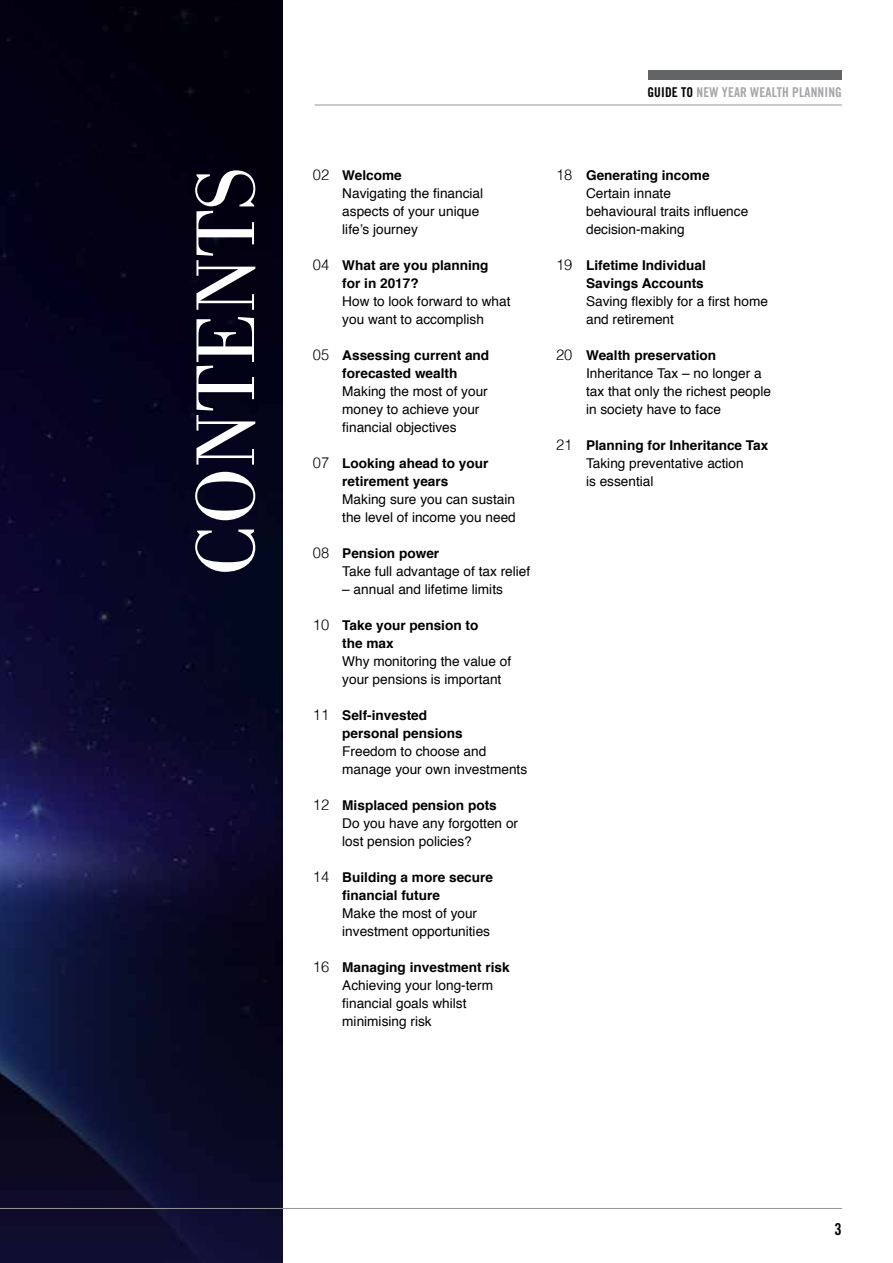
<style>
.page{position:relative;width:893px;height:1263px;background:#fff}
.page>*{position:absolute;margin:0;border:0;box-sizing:border-box;transform-origin:0 0}
.t1{font:86.1px "Bodoni";color:#fff}
.t2{font:16.5px "Trade Gothic Bold Cond Twenty";color:#000}
.t3{font:300 15px "Helvetica";color:#000}
.t4{font:13.5px/18px "Helvetica";color:#000}
.t5{font:700 13.5px/18px "Helvetica";color:#000}
.t6{font:13.5px "Trade Gothic Bold Cond Twenty";letter-spacing:.01em;color:#a3a5a8}
.s1{color:#000}
</style>
<div class="page">
<img style="left:0;top:0;width:282px;height:1263px">
<hr style="left:314px;top:105px;width:528px;height:1px;background:#939598">
<div style="left:648px;top:70px;width:194px;height:10px;background:#636466"></div>
<hr style="left:0;top:1208px;width:842px;height:1px;background:#939598">
<p class="t6" style="left:647px;top:84px;width:196px"><span class="s1">GUIDE TO</span> NEW YEAR WEALTH PLANNING</p>
<p class="t3" style="left:313px;top:168px;width:18px">02</p>
<h1 class="t1" style="left:178px;top:576px;width:410px;rotate:-90deg">CONTENTS</h1>
<p class="t5" style="left:342px;top:167px;width:61px">Welcome</p>
<p class="t4" style="left:342px;top:185px;width:142px">Navigating the financial aspects of your unique life’s journey</p>
<p class="t5" style="left:342px;top:257px;width:148px">What are you planning for in 2017?</p>
<p class="t4" style="left:342px;top:293px;width:170px">How to look forward to what you want to accomplish</p>
<p class="t5" style="left:342px;top:347px;width:148px">Assessing current and forecasted wealth</p>
<p class="t4" style="left:342px;top:383px;width:147px">Making the most of your money to achieve your financial objectives</p>
<p class="t5" style="left:342px;top:455px;width:148px">Looking ahead to your retirement years</p>
<p class="t4" style="left:342px;top:491px;width:175px">Making sure you can sustain the level of income you need</p>
<p class="t5" style="left:342px;top:545px;width:98px">Pension power</p>
<p class="t4" style="left:342px;top:563px;width:189px">Take full advantage of tax relief</p>
<p class="t4" style="left:342px;top:581px;width:162px">– annual and lifetime limits</p>
<p class="t5" style="left:342px;top:617px;width:138px">Take your pension to the max</p>
<p class="t4" style="left:342px;top:653px;width:170px">Why monitoring the value of your pensions is important</p>
<p class="t5" style="left:342px;top:707px;width:122px">Self-invested personal pensions</p>
<p class="t4" style="left:342px;top:743px;width:186px">Freedom to choose and manage your own investments</p>
<p class="t5" style="left:342px;top:797px;width:156px">Misplaced pension pots</p>
<p class="t4" style="left:342px;top:815px;width:177px">Do you have any forgotten or lost pension policies?</p>
<p class="t5" style="left:342px;top:869px;width:152px">Building a more secure financial future</p>
<p class="t4" style="left:342px;top:905px;width:149px">Make the most of your investment opportunities</p>
<p class="t5" style="left:342px;top:959px;width:169px">Managing investment risk</p>
<p class="t4" style="left:342px;top:977px;width:152px">Achieving your long-term financial goals whilst minimising risk</p>
<p class="t3" style="left:313px;top:258px;width:18px">04</p>
<p class="t3" style="left:313px;top:348px;width:18px">05</p>
<p class="t3" style="left:313px;top:456px;width:18px">07</p>
<p class="t3" style="left:313px;top:546px;width:18px">08</p>
<p class="t3" style="left:313px;top:618px;width:18px">10</p>
<p class="t3" style="left:313px;top:708px;width:18px">11</p>
<p class="t3" style="left:313px;top:798px;width:18px">12</p>
<p class="t3" style="left:313px;top:870px;width:18px">14</p>
<p class="t3" style="left:313px;top:960px;width:18px">16</p>
<p class="t3" style="left:556px;top:168px;width:18px">18</p>
<p class="t3" style="left:556px;top:258px;width:18px">19</p>
<p class="t3" style="left:556px;top:348px;width:18px">20</p>
<p class="t3" style="left:556px;top:438px;width:18px">21</p>
<p class="t5" style="left:586px;top:167px;width:125px">Generating income</p>
<p class="t4" style="left:586px;top:185px;width:164px">Certain innate<br>behavioural traits influence decision-making</p>
<p class="t5" style="left:586px;top:257px;width:121px">Lifetime Individual<br>Savings Accounts</p>
<p class="t4" style="left:586px;top:293px;width:183px">Saving flexibly for a first home and retirement</p>
<p class="t5" style="left:586px;top:347px;width:132px">Wealth preservation</p>
<p class="t4" style="left:586px;top:365px;width:186px">Inheritance Tax – no longer a tax that only the richest people in society have to face</p>
<p class="t5" style="left:586px;top:437px;width:184px">Planning for Inheritance Tax</p>
<p class="t4" style="left:586px;top:455px;width:159px">Taking preventative action is essential</p>
<p class="t2" style="left:835px;top:1219px;width:9px">3</p>
</div>
